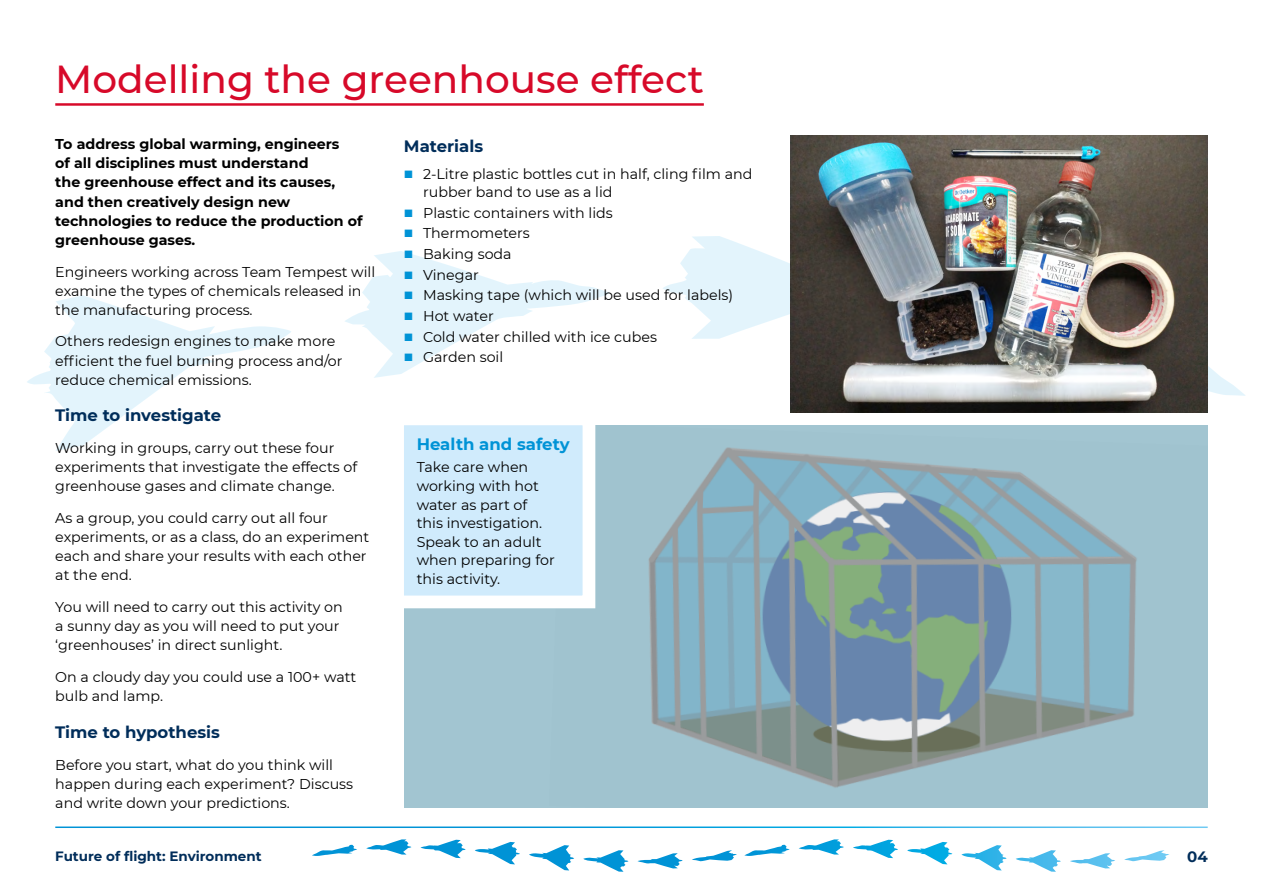
<style>
.page{position:relative;width:1263px;height:893px;background:#fff}
.page>*{position:absolute;margin:0;border:0;box-sizing:border-box;transform-origin:0 0}
.t1{font:500 39px "Montserrat";color:#d70929}
.t2{font:700 16.5px "Montserrat";color:#002d5a}
.t3{font:700 16.5px "Montserrat";color:#0093d6}
.t4{font:700 15px "Montserrat";color:#002d5a}
.t5{font:14.25px/19px "Montserrat";color:#000}
.t6{font:700 14.25px/19px "Montserrat";color:#000}
.t7{font:700 13.5px "Montserrat";color:#002d5a}
.s1{color:#0093d6}
</style>
<div class="page">
<svg style="left:27px;top:236px;width:1218px;height:215px"></svg>
<svg style="left:744px;top:839px;width:208px;height:25px"></svg>
<hr style="left:55px;top:103px;width:649px;height:3px;background:#d70929">
<div style="left:404px;top:425px;width:804px;height:383px;background:#a2c5d1"></div>
<img style="left:648px;top:447px;width:489px;height:341px">
<img style="left:791px;top:136px;width:417px;height:276px">
<svg style="left:385px;top:406px;width:217px;height:203px"></svg>
<h1 class="t1" style="left:55px;top:52px;width:650px">Modelling the greenhouse effect</h1>
<p class="t6" style="left:55px;top:134px;width:309px">To address global warming, engineers<br>of all disciplines must understand<br>the greenhouse effect and its causes, and then creatively design new technologies to reduce the production of greenhouse gases.</p>
<p class="t5" style="left:55px;top:261px;width:321px">Engineers working across Team Tempest will examine the types of chemicals released in the manufacturing process.</p>
<p class="t5" style="left:55px;top:331px;width:289px">Others redesign engines to make more efficient the fuel burning process and/or reduce chemical emissions.</p>
<p class="t2" style="left:55px;top:404px;width:168px">Time to investigate</p>
<p class="t5" style="left:55px;top:438px;width:303px">Working in groups, carry out these four experiments that investigate the effects of greenhouse gases and climate change.</p>
<p class="t5" style="left:55px;top:508px;width:316px">As a group, you could carry out all four experiments, or as a class, do an experiment each and share your results with each other at the end.</p>
<p class="t5" style="left:55px;top:597px;width:289px">You will need to carry out this activity on a sunny day as you will need to put your ‘greenhouses’ in direct sunlight.</p>
<p class="t5" style="left:55px;top:667px;width:302px">On a cloudy day you could use a 100+ watt bulb and lamp.</p>
<p class="t2" style="left:55px;top:720px;width:166px">Time to hypothesis</p>
<p class="t5" style="left:55px;top:755px;width:299px">Before you start, what do you think will happen during each experiment? Discuss and write down your predictions.</p>
<p class="t2" style="left:404px;top:134px;width:81px">Materials</p>
<p class="t5" style="left:423px;top:164px;width:331px;line-height:18.6px;text-indent:-19px"><span class="s1">■</span> 2-Litre plastic bottles cut in half, cling film and rubber band to use as a lid</p>
<p class="t5" style="left:404px;top:203px;width:210px"><span class="s1">■</span> Plastic containers with lids</p>
<p class="t5" style="left:404px;top:223px;width:127px"><span class="s1">■</span> Thermometers</p>
<p class="t5" style="left:404px;top:244px;width:109px"><span class="s1">■</span> Baking soda</p>
<p class="t5" style="left:404px;top:265px;width:76px"><span class="s1">■</span> Vinegar</p>
<p class="t5" style="left:404px;top:285px;width:331px"><span class="s1">■</span> Masking tape (which will be used for labels)</p>
<p class="t5" style="left:404px;top:306px;width:91px"><span class="s1">■</span> Hot water</p>
<p class="t5" style="left:404px;top:327px;width:254px"><span class="s1">■</span> Cold water chilled with ice cubes</p>
<p class="t5" style="left:404px;top:347px;width:101px"><span class="s1">■</span> Garden soil</p>
<p class="t3" style="left:417px;top:432px;width:154px">Health and safety</p>
<p class="t5" style="left:417px;top:458px;width:139px;line-height:18.6px">Take care when working with hot water as part of this investigation.<br>Speak to an adult when preparing for this activity.</p>
<p class="t7" style="left:55px;top:847px;width:208px">Future of flight: Environment</p>
<p class="t4" style="left:1187px;top:846px;width:22px">04</p>
</div>
